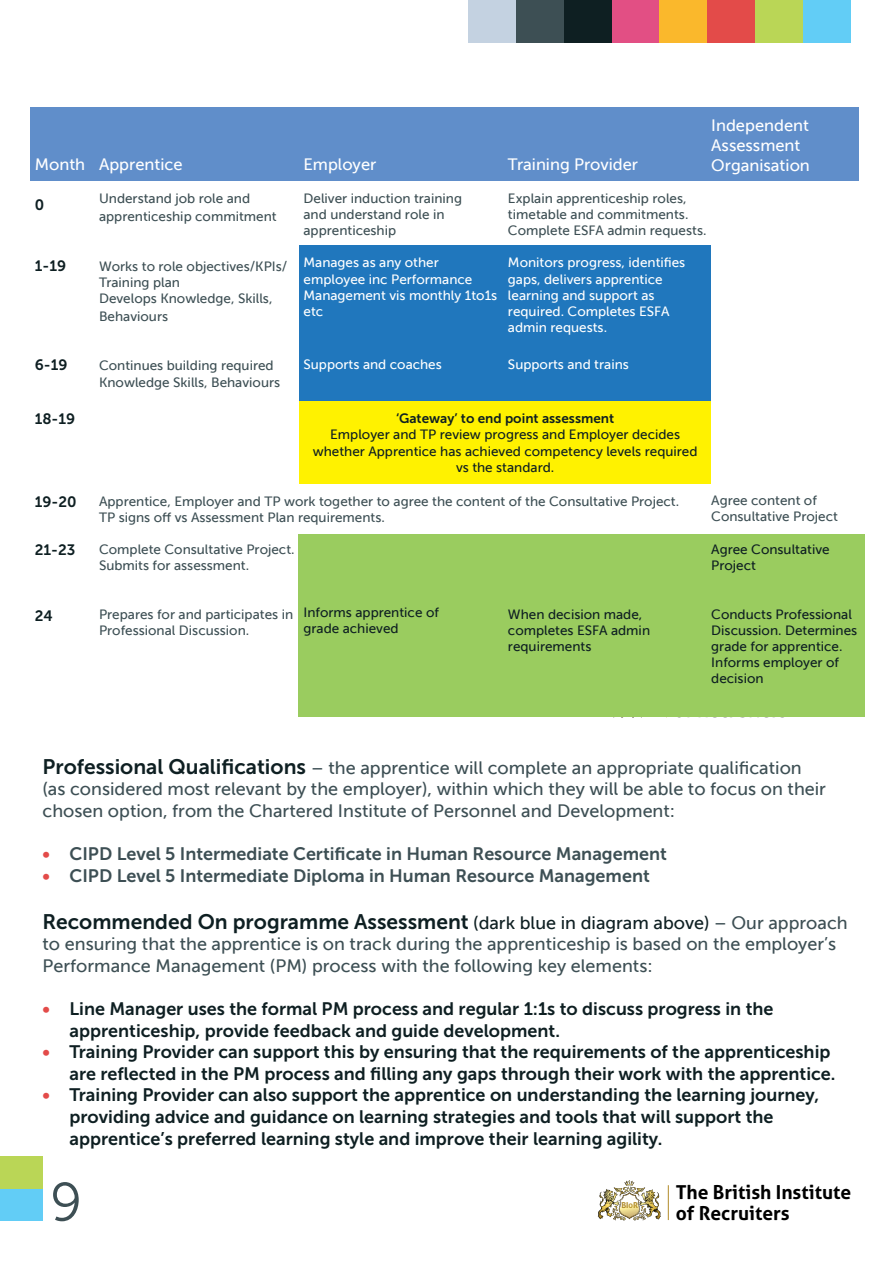
<style>
.page{position:relative;width:893px;height:1263px;background:#fff}
.page>*{position:absolute;margin:0;border:0;box-sizing:border-box;transform-origin:0 0}
.t1{font:54px "Museo Sans 300";color:#3d4f54}
.t2{font:21px "Museo Sans 700";color:#0e1f22}
.t3{font:700 19.2px/20.7px "Aller";color:#000}
.t4{font:18px/21.6px "Museo Sans 700";color:#0e1f22}
.t5{font:18px/21.6px "Museo Sans 500";color:#3d4f54}
.t6{font:18px "Museo Sans 700";color:#3d4f54}
.t7{font:16.5px/19.8px "Museo Sans 500";color:#fff}
.t8{font:15px "Museo Sans 700";color:#0e1f22}
.t9{font:13.5px/16.2px "Museo Sans 500";color:#3d4f54}
.t10{font:13.5px/16.2px "Museo Sans 500";color:#0e1f22}
.t11{font:13.5px/16.2px "Museo Sans 500";color:#fff}
.t12{font:13.5px "Museo Sans 700";color:#0e1f22}
.t13{font:700 8.1px "Aller";color:#b18b28}
.s1{font-family:"Museo Sans 700";font-size:21px;color:#0e1f22}
.s2{color:#e34b49}
.s3{font-family:"Museo Sans 500";font-size:18px}
.s4{font-family:"Museo Sans 500";font-size:18px;color:#3d4f54}
.s5{font-size:6.3px}
</style>
<div class="page">
<div style="left:299px;top:535px;width:566px;height:182px;background:#9acc5f"></div>
<div style="left:299px;top:401px;width:411px;height:83px;background:#fff200"></div>
<div style="left:299px;top:245px;width:412px;height:156px;background:#2077bd"></div>
<div style="left:30px;top:107px;width:829px;height:74px;background:#608eca"></div>
<div style="left:803px;top:0;width:47px;height:43px;background:#62cdf6"></div>
<div style="left:755px;top:0;width:48px;height:43px;background:#bad656"></div>
<div style="left:707px;top:0;width:48px;height:43px;background:#e34b49"></div>
<div style="left:659px;top:0;width:48px;height:43px;background:#fab82c"></div>
<div style="left:611px;top:0;width:48px;height:43px;background:#e24f84"></div>
<div style="left:564px;top:0;width:48px;height:43px;background:#0e1f22"></div>
<div style="left:516px;top:0;width:48px;height:43px;background:#3d4f54"></div>
<div style="left:468px;top:0;width:48px;height:43px;background:#c4d2e1"></div>
<div style="left:0;top:1189px;width:43px;height:32px;background:#62cdf6"></div>
<div style="left:0;top:1157px;width:43px;height:32px;background:#bad656"></div>
<hr style="left:668px;top:1185px;width:1px;height:35px;background:#b18b28">
<svg style="left:598px;top:1180px;width:63px;height:40px"></svg>
<p class="t7" style="left:35px;top:155px;width:52px">Month</p>
<p class="t8" style="left:35px;top:196px;width:11px">0</p>
<p class="t8" style="left:35px;top:258px;width:33px">1-19</p>
<p class="t8" style="left:35px;top:357px;width:34px">6-19</p>
<p class="t7" style="left:99px;top:155px;width:85px">Apprentice</p>
<p class="t9" style="left:99px;top:189px;width:179px;line-height:18px">Understand job role and apprenticeship commitment</p>
<p class="t9" style="left:99px;top:258px;width:190px">Works to role objectives/KPIs/<br>Training plan<br>Develops Knowledge, Skills,</p>
<p class="t9" style="left:99px;top:309px;width:71px">Behaviours</p>
<p class="t9" style="left:99px;top:358px;width:183px">Continues building required<br>Knowledge Skills, Behaviours</p>
<p class="t7" style="left:303px;top:155px;width:74px">Employer</p>
<p class="t9" style="left:303px;top:190px;width:160px">Deliver induction training and understand role in apprenticeship</p>
<p class="t11" style="left:303px;top:255px;width:195px">Manages as any other employee inc Performance<br>Management vis monthly 1to1s etc</p>
<p class="t11" style="left:303px;top:357px;width:140px">Supports and coaches</p>
<p class="t7" style="left:711px;top:116px;width:100px">Independent<br>Assessment<br>Organisation</p>
<p class="t7" style="left:508px;top:155px;width:132px">Training Provider</p>
<p class="t9" style="left:508px;top:190px;width:200px">Explain apprenticeship roles, timetable and commitments.<br>Complete ESFA admin requests.</p>
<p class="t11" style="left:508px;top:255px;width:179px">Monitors progress, identifies gaps, delivers apprentice learning and support as required. Completes ESFA admin requests.</p>
<p class="t11" style="left:508px;top:357px;width:122px">Supports and trains</p>
<p class="t8" style="left:35px;top:411px;width:42px">18-19</p>
<p class="t12" style="left:396px;top:411px;width:220px">‘Gateway’ to end point assessment</p>
<p class="t10" style="left:313px;top:427px;width:386px;text-align:center">Employer and TP review progress and Employer decides whether Apprentice has achieved competency levels required vs the standard.</p>
<p class="t8" style="left:35px;top:493px;width:43px">19-20</p>
<p class="t8" style="left:35px;top:541px;width:42px">21-23</p>
<p class="t8" style="left:35px;top:607px;width:19px">24</p>
<p class="t9" style="left:99px;top:493px;width:582px">Apprentice, Employer and TP work together to agree the content of the Consultative Project.<br>TP signs off vs Assessment Plan requirements.</p>
<p class="t9" style="left:99px;top:541px;width:197px">Complete Consultative Project.<br>Submits for assessment.</p>
<p class="t9" style="left:99px;top:606px;width:196px">Prepares for and participates in<br>Professional Discussion.</p>
<p class="t10" style="left:303px;top:604px;width:137px">Informs apprentice of grade achieved</p>
<p class="t10" style="left:508px;top:606px;width:144px">When decision made, completes ESFA admin requirements</p>
<p class="t9" style="left:711px;top:492px;width:128px">Agree content of<br>Consultative Project</p>
<p class="t10" style="left:711px;top:541px;width:120px">Agree Consultative<br>Project</p>
<p class="t10" style="left:711px;top:606px;width:148px">Conducts Professional<br>Discussion. Determines grade for apprentice.<br>Informs employer of decision</p>
<p class="t5" style="left:43px;top:757px;width:785px"><span class="s1">Professional Qualifications</span> – the apprentice will complete an appropriate qualification (as considered most relevant by the employer), within which they will be able to focus on their chosen option, from the Chartered Institute of Personnel and Development:</p>
<h3 class="t6" style="left:43px;top:844px;width:626px"><span class="s2">•</span> CIPD Level 5 Intermediate Certificate in Human Resource Management</h3>
<h3 class="t6" style="left:43px;top:865px;width:609px"><span class="s2">•</span> CIPD Level 5 Intermediate Diploma in Human Resource Management</h3>
<h2 class="t2" style="left:43px;top:910px;width:807px">Recommended On programme Assessment <span class="s3">(dark blue in diagram above)</span> <span class="s4">– Our approach</span></h2>
<h3 class="t5" style="left:43px;top:933px;width:795px">to ensuring that the apprentice is on track during the apprenticeship is based on the employer’s<br>Performance Management (PM) process with the following key elements:</h3>
<h3 class="t4" style="left:70px;top:998px;width:705px;text-indent:-27px"><span class="s2">•</span> Line Manager uses the formal PM process and regular 1:1s to discuss progress in the apprenticeship, provide feedback and guide development.</h3>
<h3 class="t4" style="left:43px;top:1041px;width:794px;text-align:right"><span class="s2">•</span> Training Provider can support this by ensuring that the requirements of the apprenticeship are reflected in the PM process and filling any gaps through their work with the apprentice.</h3>
<p class="t4" style="left:70px;top:1084px;width:751px;text-indent:-27px"><span class="s2">•</span> Training Provider can also support the apprentice on understanding the learning journey, providing advice and guidance on learning strategies and tools that will support the apprentice’s preferred learning style and improve their learning agility.</p>
<h1 class="t1" style="left:50px;top:1173px;width:34px">9</h1>
<h3 class="t3" style="left:676px;top:1182px;width:177px">The British Institute of Recruiters</h3>
<p class="t13" style="left:621px;top:1200px;width:18px">BI<span class="s5">O</span>R</p>
</div>
